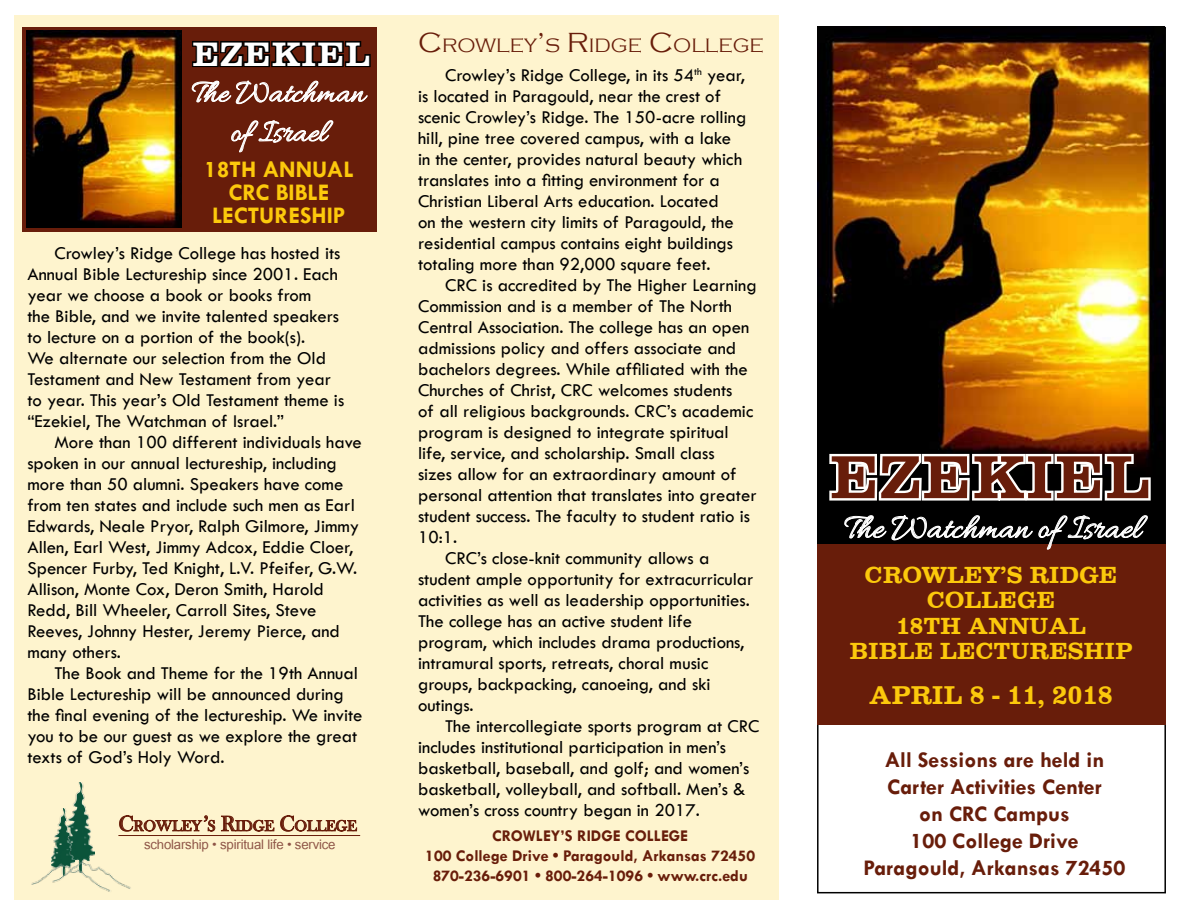
<style>
.page{position:relative;width:1188px;height:918px;background:#fff}
.page>*{position:absolute;margin:0;border:0;box-sizing:border-box;transform-origin:0 0}
.t1{font:62.7px "Clarendon";letter-spacing:.02em;color:#681d0a}
.t2{font:35.4px "Allura";color:#fff}
.t3{font:34.8px "Clarendon";letter-spacing:.02em;color:#fff}
.t4{font:33px/39.6px "Allura";color:#fff;text-align:center}
.t5{font:26.4px "Clarendon";color:#fcc90c}
.t6{font:24px/25.5px "Clarendon";color:#fcc90c;text-align:center}
.t7{font:700 24px "Tw Cen";color:#fcc90c}
.t8{font:700 22.5px/27px "Tw Cen";color:#681d0a;text-align:center}
.t9{font:300 19.95px "Copperplate Gothic";color:#681d0a}
.t10{font:18.75px/21px "Tw Cen";color:#000}
.t11{font:18.45px "Utsaah";letter-spacing:-.01em;color:#8e5547}
.t12{font:700 16.5px/19.8px "Tw Cen";color:#681d0a;text-align:center}
.t13{font:15.45px "Bask Old Face";color:#681d0a}
.s1{font-size:22.05px}
.s2{font-size:28.5px}
</style>
<div class="page">
<img style="left:817px;top:27px;width:348px;height:517px">
<div style="left:817px;top:544px;width:349px;height:181px;background:#681d0a"></div>
<div style="left:14px;top:15px;width:764px;height:885px;background:#fef4ce"></div>
<div style="left:22px;top:27px;width:355px;height:205px;background:#681d0a"></div>
<hr style="left:118px;top:835px;width:242px;height:1px;background:#681d0a">
<svg style="left:119px;top:816px;width:96px;height:15px"></svg>
<svg style="left:221px;top:816px;width:53px;height:15px"></svg>
<svg style="left:280px;top:816px;width:77px;height:15px"></svg>
<img style="left:73px;top:783px;width:22px;height:76px">
<img style="left:51px;top:808px;width:23px;height:51px">
<img style="left:51px;top:859px;width:80px;height:30px">
<img style="left:31px;top:862px;width:88px;height:30px">
<img style="left:26px;top:31px;width:156px;height:197px">
<svg style="left:191px;top:40px;width:180px;height:112px"></svg>
<svg style="left:827px;top:452px;width:326px;height:98px"></svg>
<h3 class="t3" style="left:192px;top:34px;width:179px">EZEKIEL</h3>
<h3 class="t4" style="left:192px;top:75px;width:175px">The Watchman of Israel</h3>
<p class="t7" style="left:204px;top:155px;width:137px">18th Annual</p>
<p class="t7" style="left:229px;top:178px;width:71px">CRC Bible</p>
<p class="t7" style="left:212px;top:201px;width:124px">Lectureship</p>
<p class="t10" style="left:27px;top:243px;width:318px;text-indent:27px">Crowley’s Ridge College has hosted its Annual Bible Lectureship since 2001. Each year we choose a book or books from<br>the Bible, and we invite talented speakers to lecture on a portion of the book(s).<br>We alternate our selection from the Old Testament and New Testament from year to year. This year’s Old Testament theme is “Ezekiel, The Watchman of Israel.”</p>
<p class="t10" style="left:27px;top:432px;width:336px;text-indent:27px">More than 100 different individuals have spoken in our annual lectureship, including more than 50 alumni. Speakers have come from ten states and include such men as Earl Edwards, Neale Pryor, Ralph Gilmore, Jimmy Allen, Earl West, Jimmy Adcox, Eddie Cloer, Spencer Furby, Ted Knight, L.V. Pfeifer, G.W.<br>Allison, Monte Cox, Deron Smith, Harold Redd, Bill Wheeler, Carroll Sites, Steve Reeves, Johnny Hester, Jeremy Pierce, and many others.</p>
<p class="t10" style="left:27px;top:663px;width:337px;text-indent:27px">The Book and Theme for the 19th Annual Bible Lectureship will be announced during the final evening of the lectureship. We invite you to be our guest as we explore the great texts of God’s Holy Word.</p>
<p class="t13" style="left:119px;top:817px;width:240px"><span class="s1">C</span>ROWLEY <span class="s1">’</span>S <span class="s1">R</span>IDGE <span class="s1">C</span>OLLEGE</p>
<p class="t11" style="left:144px;top:836px;width:193px">scholarship • spiritual life • service</p>
<p class="t9" style="left:418px;top:34px;width:347px"><span class="s2">C</span>ROWLEY<span class="s2">’</span>S <span class="s2">R</span>IDGE <span class="s2">C</span>OLLEGE</p>
<p class="t10" style="left:418px;top:64px;width:330px;text-indent:27px">Crowley’s Ridge College, in its 54<sup>th</sup> year, is located in Paragould, near the crest of scenic Crowley’s Ridge. The 150-acre rolling hill, pine tree covered campus, with a lake in the center, provides natural beauty which translates into a fitting environment for a Christian Liberal Arts education. Located<br>on the western city limits of Paragould, the residential campus contains eight buildings totaling more than 92,000 square feet.</p>
<p class="t10" style="left:445px;top:274px;width:313px">CRC is accredited by The Higher Learning</p>
<p class="t10" style="left:418px;top:295px;width:315px">Commission and is a member of The North</p>
<p class="t10" style="left:418px;top:316px;width:333px">Central Association. The college has an open</p>
<p class="t10" style="left:418px;top:337px;width:320px">admissions policy and offers associate and</p>
<p class="t10" style="left:418px;top:358px;width:331px">bachelors degrees. While affiliated with the</p>
<p class="t10" style="left:418px;top:379px;width:316px">Churches of Christ, CRC welcomes students</p>
<p class="t10" style="left:418px;top:400px;width:337px">of all religious backgrounds. CRC’s academic</p>
<p class="t10" style="left:418px;top:421px;width:312px">program is designed to integrate spiritual</p>
<p class="t10" style="left:418px;top:442px;width:298px">life, service, and scholarship. Small class</p>
<p class="t10" style="left:418px;top:463px;width:320px">sizes allow for an extraordinary amount of</p>
<p class="t10" style="left:418px;top:484px;width:340px">personal attention that translates into greater</p>
<p class="t10" style="left:418px;top:505px;width:334px">student success. The faculty to student ratio is</p>
<p class="t10" style="left:418px;top:526px;width:41px">10:1.</p>
<p class="t10" style="left:445px;top:547px;width:266px">CRC’s close-knit community allows a</p>
<p class="t10" style="left:418px;top:568px;width:337px">student ample opportunity for extracurricular</p>
<p class="t10" style="left:418px;top:589px;width:333px">activities as well as leadership opportunities.</p>
<p class="t10" style="left:418px;top:610px;width:276px">The college has an active student life</p>
<p class="t10" style="left:418px;top:631px;width:328px">program, which includes drama productions,</p>
<p class="t10" style="left:418px;top:652px;width:292px">intramural sports, retreats, choral music</p>
<p class="t10" style="left:418px;top:673px;width:294px">groups, backpacking, canoeing, and ski</p>
<p class="t10" style="left:418px;top:694px;width:57px">outings.</p>
<p class="t10" style="left:445px;top:715px;width:316px">The intercollegiate sports program at CRC</p>
<p class="t10" style="left:418px;top:736px;width:310px">includes institutional participation in men’s</p>
<p class="t10" style="left:418px;top:757px;width:333px">basketball, baseball, and golf; and women’s</p>
<p class="t10" style="left:418px;top:778px;width:329px">basketball, volleyball, and softball. Men’s &amp;</p>
<p class="t10" style="left:418px;top:799px;width:283px">women’s cross country began in 2017.</p>
<p class="t12" style="left:425px;top:825px;width:331px">CROWLEY’S RIDGE COLLEGE<br>100 College Drive • Paragould, Arkansas 72450<br>870-236-6901 • 800-264-1096 • www.crc.edu</p>
<h1 class="t1" style="left:829px;top:442px;width:321px">EZEKIEL</h1>
<h2 class="t2" style="left:844px;top:508px;width:298px">The Watchman of Israel</h2>
<p class="t6" style="left:850px;top:562px;width:284px">CROWLEY’S RIDGE<br>COLLEGE<br>18TH ANNUAL<br>BIBLE LECTURESHIP</p>
<h3 class="t5" style="left:869px;top:681px;width:245px">APRIL 8 - 11, 2018</h3>
<p class="t8" style="left:864px;top:746px;width:263px">All Sessions are held in<br>Carter Activities Center<br>on CRC Campus<br>100 College Drive<br>Paragould, Arkansas 72450</p>
</div>
